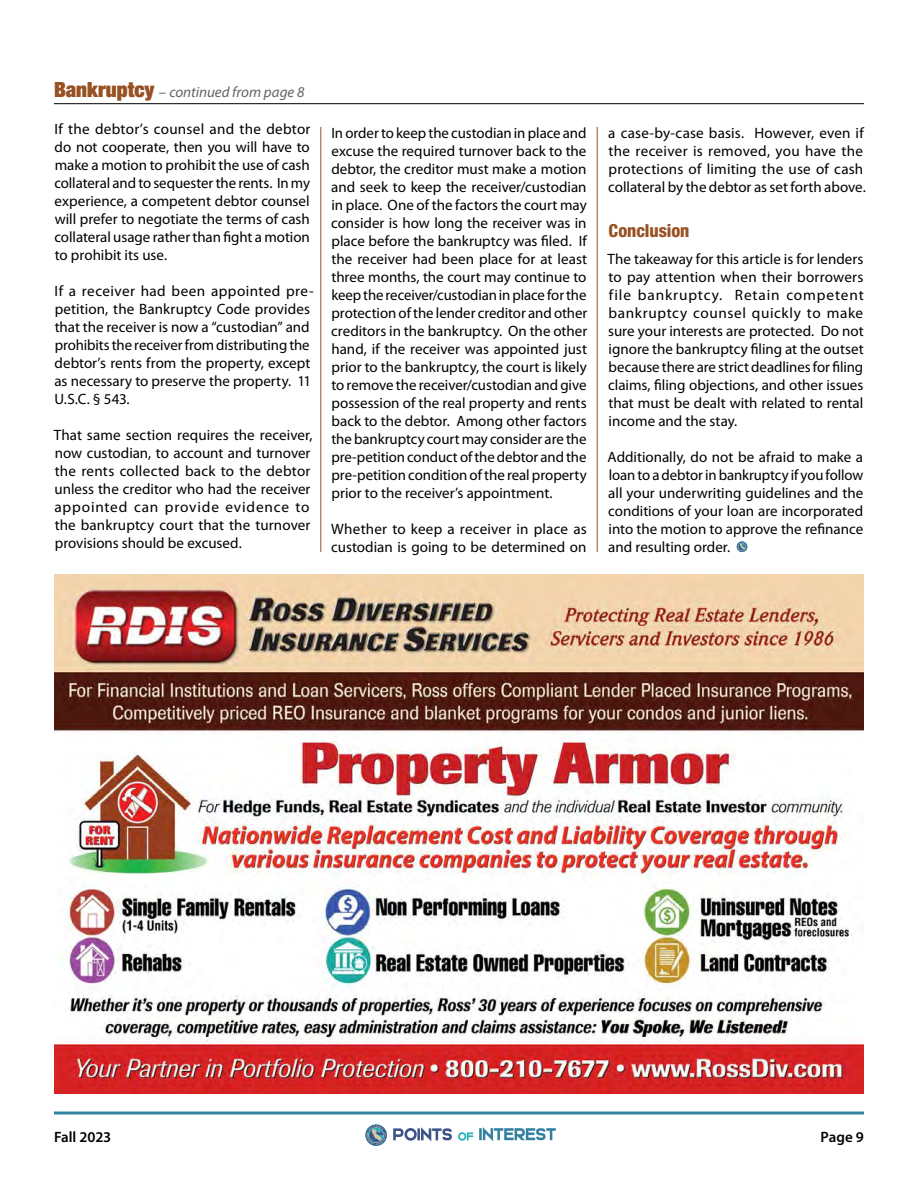
<style>
.page{position:relative;width:918px;height:1188px;background:#fff}
.page>*{position:absolute;margin:0;border:0;box-sizing:border-box;transform-origin:0 0}
.CMA_Heading{font:800 condensed 18px "Helvetica Neue LT Pro";color:#975123}
.CMA_Body_Text{font:15px/18px "Myriad Pro";color:#000;text-align:justify}
.t1{font:italic 15px "Myriad Pro";color:#636466}
.t2{font:600 15px "Myriad Pro";letter-spacing:-.005em;color:#000}
.s1{font-family:"Helvetica Neue LT Pro";font-weight:900;font-style:normal;font-stretch:condensed;font-size:21px;color:#975123}
.s2{font-style:normal}
</style>
<div class="page">
<hr style="left:54px;top:1112px;width:810px;height:2px;background:#33829f">
<svg style="left:365px;top:1124px;width:22px;height:22px"></svg>
<svg style="left:366px;top:1125px;width:21px;height:21px"></svg>
<svg style="left:366px;top:1125px;width:20px;height:20px"></svg>
<svg style="left:393px;top:1127px;width:59px;height:14px"></svg>
<svg style="left:458px;top:1132px;width:15px;height:9px"></svg>
<svg style="left:479px;top:1127px;width:77px;height:14px"></svg>
<svg style="left:737px;top:542px;width:10px;height:10px"></svg>
<hr style="left:54px;top:103px;width:810px;height:1px;background:#000">
<hr style="left:321px;top:127px;width:1px;height:425px;background:#975123">
<hr style="left:597px;top:127px;width:1px;height:425px;background:#975123">
<img style="left:54px;top:575px;width:810px;height:518px">
<p class="t1" style="left:54px;top:84px;width:252px"><span class="s1">Bankruptcy</span> <span class="s2">–</span> continued from page 8</p>
<p class="CMA_Body_Text" style="left:54px;top:120px;width:258px">If the debtor’s counsel and the debtor do not cooperate, then you will have to make a motion to prohibit the use of cash collateral and to sequester the rents. In my experience, a competent debtor counsel will prefer to negotiate the terms of cash collateral usage rather than fight a motion to prohibit its use.</p>
<p class="CMA_Body_Text" style="left:54px;top:282px;width:261px;text-align:left">If a receiver had been appointed pre&shy;petition, the Bankruptcy Code provides that the receiver is now a “custodian” and prohibits the receiver from distributing the debtor’s rents from the property, except as necessary to preserve the property. 11<br>U.S.C. § 543.</p>
<p class="CMA_Body_Text" style="left:54px;top:426px;width:261px;text-align:left">That same section requires the receiver, now custodian, to account and turnover the rents collected back to the debtor unless the creditor who had the receiver appointed can provide evidence to the bankruptcy court that the turnover provisions should be excused.</p>
<p class="CMA_Body_Text" style="left:331px;top:124px;width:258px">In order to keep the custodian in place and excuse the required turnover back to the debtor, the creditor must make a motion and seek to keep the receiver/custodian in place. One of the factors the court may consider is how long the receiver was in place before the bankruptcy was filed. If the receiver had been place for at least three months, the court may continue to keep the receiver/custodian in place for the protection of the lender creditor and other creditors in the bankruptcy. On the other hand, if the receiver was appointed just prior to the bankruptcy, the court is likely to remove the receiver/custodian and give possession of the real property and rents back to the debtor. Among other factors the bankruptcy court may consider are the pre-petition conduct of the debtor and the pre-petition condition of the real property prior to the receiver’s appointment.</p>
<p class="CMA_Body_Text" style="left:331px;top:520px;width:257px">Whether to keep a receiver in place as custodian is going to be determined on</p>
<p class="CMA_Body_Text" style="left:608px;top:124px;width:259px;text-align:left">a case-by-case basis. However, even if the receiver is removed, you have the protections of limiting the use of cash collateral by the debtor as set forth above.</p>
<p class="CMA_Heading" style="left:609px;top:220px;width:82px">Conclusion</p>
<p class="CMA_Body_Text" style="left:608px;top:250px;width:258px">The takeaway for this article is for lenders to pay attention when their borrowers file bankruptcy. Retain competent bankruptcy counsel quickly to make sure your interests are protected. Do not ignore the bankruptcy filing at the outset because there are strict deadlines for filing claims, filing objections, and other issues that must be dealt with related to rental income and the stay.</p>
<p class="CMA_Body_Text" style="left:608px;top:448px;width:257px">Additionally, do not be afraid to make a loan to a debtor in bankruptcy if you follow all your underwriting guidelines and the conditions of your loan are incorporated into the motion to approve the refinance and resulting order.</p>
<p class="t2" style="left:54px;top:1128px;width:59px">Fall 2023</p>
<p class="t2" style="left:821px;top:1128px;width:45px">Page 9</p>
</div>
